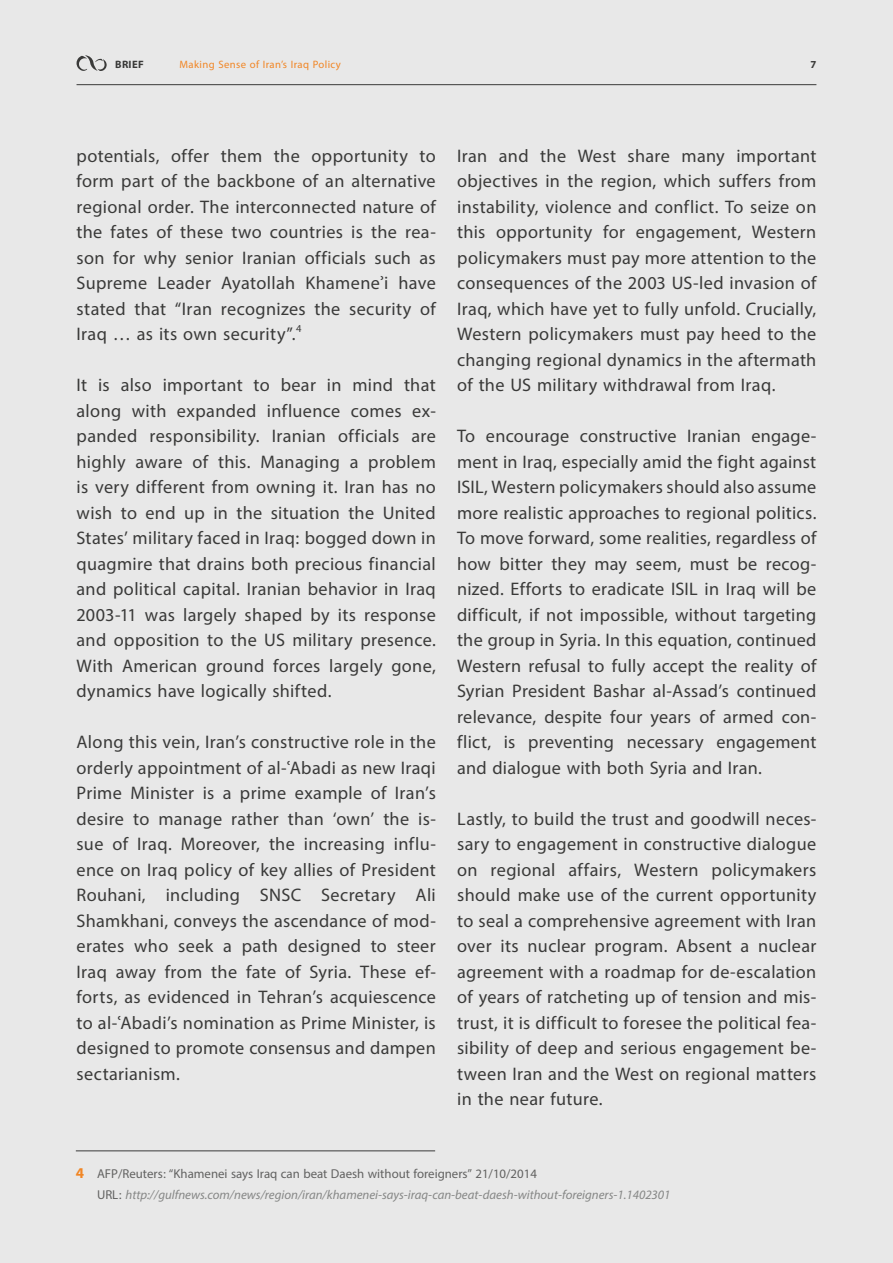
<style>
.page{position:relative;width:893px;height:1263px;background:#e8e8e8}
.page>*{position:absolute;margin:0;border:0;box-sizing:border-box;transform-origin:0 0}
.t1{font:25.5px/25.5px "Myriad Arabic";letter-spacing:.015em;color:#3a3a39;text-align:justify}
.t2{font:italic 18px/21.6px "Myriad Arabic";color:#868786}
.t3{font:15px "Myriad Arabic";letter-spacing:.025em;color:#f18625}
.t4{font:700 15px "Myriad Arabic";letter-spacing:.02em;color:#3a3a39}
.s1{font-weight:700;font-style:normal;font-size:21px;color:#f18625}
.s2{font-style:normal;color:#626261}
</style>
<div class="page">
<hr style="left:77px;top:84px;width:739px;height:1px;background:#3a3a39">
<svg style="left:77px;top:55px;width:30px;height:16px"></svg>
<hr style="left:76px;top:1150px;width:359px;height:1px;background:#3a3a39">
<p class="t4" style="left:115px;top:54px;width:30px">BRIEF</p>
<p class="t3" style="left:179px;top:54px;width:163px">Making Sense of Iran’s Iraq Policy</p>
<p class="t4" style="left:810px;top:54px;width:7px">7</p>
<p class="t1" style="left:77px;top:143px;width:361px">potentials, offer them the opportunity to form part of the backbone of an alternative regional order. The interconnected nature of the fates of these two countries is the rea&shy;son for why senior Iranian officials such as Supreme Leader Ayatollah Khameneʾi have stated that “Iran recognizes the security of Iraq … as its own security”.<sup>4</sup></p>
<p class="t1" style="left:77px;top:372px;width:361px">It is also important to bear in mind that along with expanded influence comes ex&shy;panded responsibility. Iranian officials are highly aware of this. Managing a problem is very different from owning it. Iran has no wish to end up in the situation the United States’ military faced in Iraq: bogged down in quagmire that drains both precious financial and political capital. Iranian behavior in Iraq 2003-11 was largely shaped by its response and opposition to the US military presence.<br>With American ground forces largely gone, dynamics have logically shifted.</p>
<p class="t1" style="left:77px;top:729px;width:361px">Along this vein, Iran’s constructive role in the orderly appointment of al-ʿAbadi as new Iraqi Prime Minister is a prime example of Iran’s desire to manage rather than ‘own’ the is&shy;sue of Iraq. Moreover, the increasing influ&shy;ence on Iraq policy of key allies of President Rouhani, including SNSC Secretary Ali Shamkhani, conveys the ascendance of mod&shy;erates who seek a path designed to steer Iraq away from the fate of Syria. These ef&shy;forts, as evidenced in Tehran’s acquiescence to al-ʿAbadi’s nomination as Prime Minister, is designed to promote consensus and dampen sectarianism.</p>
<p class="t1" style="left:457px;top:143px;width:361px">Iran and the West share many important objectives in the region, which suffers from instability, violence and conflict. To seize on this opportunity for engagement, Western policymakers must pay more attention to the consequences of the 2003 US-led invasion of Iraq, which have yet to fully unfold. Crucially, Western policymakers must pay heed to the changing regional dynamics in the aftermath of the US military withdrawal from Iraq.</p>
<p class="t1" style="left:457px;top:423px;width:361px">To encourage constructive Iranian engage&shy;ment in Iraq, especially amid the fight against ISIL, Western policymakers should also assume more realistic approaches to regional politics.<br>To move forward, some realities, regardless of how bitter they may seem, must be recog&shy;nized. Efforts to eradicate ISIL in Iraq will be difficult, if not impossible, without targeting the group in Syria. In this equation, continued Western refusal to fully accept the reality of Syrian President Bashar al-Assad’s continued relevance, despite four years of armed con&shy;flict, is preventing necessary engagement and dialogue with both Syria and Iran.</p>
<p class="t1" style="left:457px;top:806px;width:361px">Lastly, to build the trust and goodwill neces&shy;sary to engagement in constructive dialogue on regional affairs, Western policymakers should make use of the current opportunity to seal a comprehensive agreement with Iran over its nuclear program. Absent a nuclear agreement with a roadmap for de-escalation of years of ratcheting up of tension and mis&shy;trust, it is difficult to foresee the political fea&shy;sibility of deep and serious engagement be&shy;tween Iran and the West on regional matters in the near future.</p>
<p class="t2" style="left:97px;top:1162px;width:575px;text-indent:-21px"><span class="s1">4</span> <span class="s2">AFP/Reuters: “Khamenei says Iraq can beat Daesh without foreigners” 21/10/2014<br>URL:</span> http://gulfnews.com/news/region/iran/khamenei-says-iraq-can-beat-daesh-without-foreigners-1.1402301</p>
</div>
